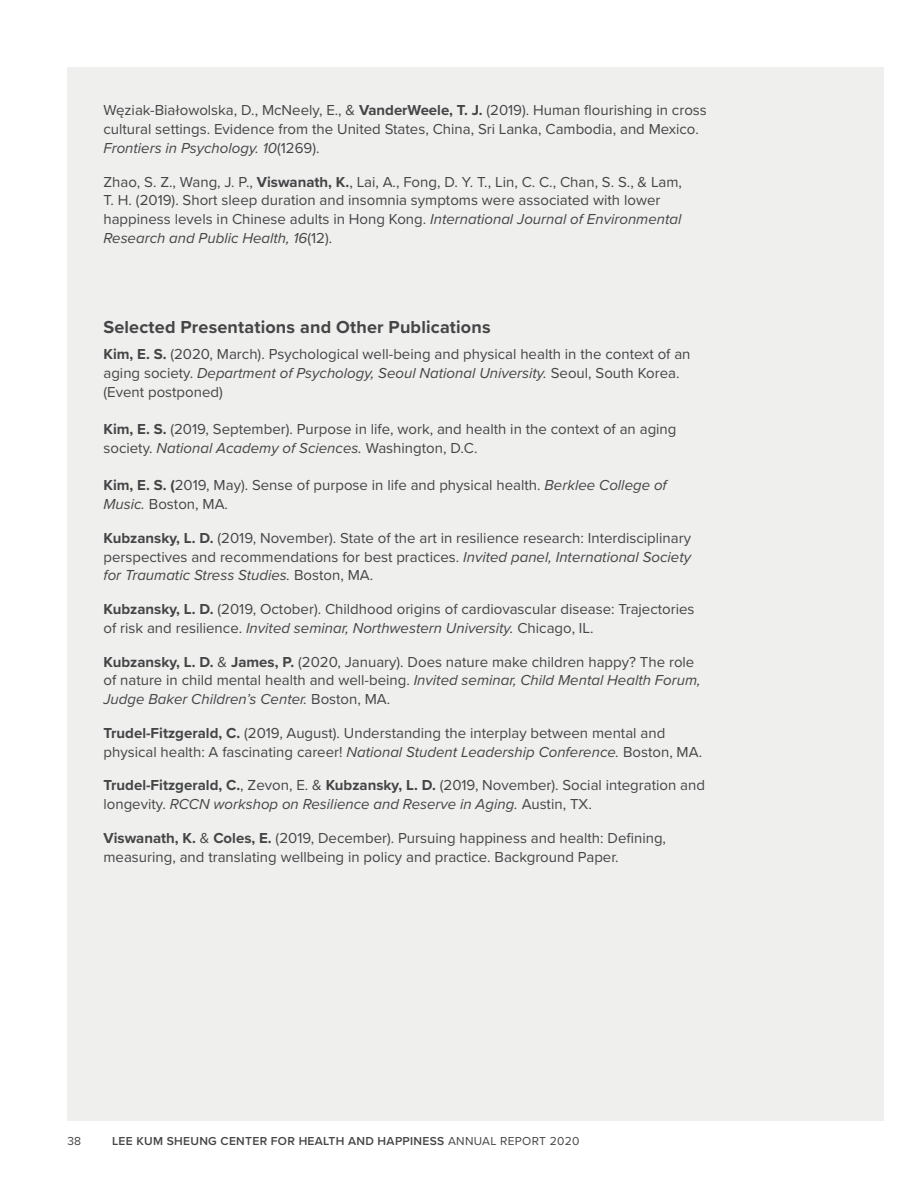
<style>
.page{position:relative;width:918px;height:1188px;background:#fff}
.page>*{position:absolute;margin:0;border:0;box-sizing:border-box;transform-origin:0 0}
.t1{font:700 18px "Proxima Nova";letter-spacing:.01em;color:#444547}
.t2{font:15px/18.8px "Proxima Nova";color:#444547}
.t3{font:600 12px "Proxima Nova";letter-spacing:.025em;color:#444547}
.t4{font:12px "Proxima Nova";color:#444547}
.s1{font-weight:700}
.s2{font-style:italic}
.s3{font-weight:400}
</style>
<div class="page">
<div style="left:67px;top:67px;width:817px;height:1053px;background:#eff0ed"></div>
<p class="t2" style="left:103px;top:100px;width:605px">Węziak-Białowolska, D., McNeely, E., &amp; <span class="s1">VanderWeele, T. J.</span> (2019). Human flourishing in cross cultural settings. Evidence from the United States, China, Sri Lanka, Cambodia, and Mexico.<br><span class="s2">Frontiers in Psychology. 10</span>(1269).</p>
<p class="t2" style="left:103px;top:172px;width:580px">Zhao, S. Z., Wang, J. P., <span class="s1">Viswanath, K.</span>, Lai, A., Fong, D. Y. T., Lin, C. C., Chan, S. S., &amp; Lam, T. H. (2019). Short sleep duration and insomnia symptoms were associated with lower happiness levels in Chinese adults in Hong Kong. <span class="s2">International Journal of Environmental Research and Public Health, 16</span>(12).</p>
<p class="t1" style="left:103px;top:313px;width:389px">Selected Presentations and Other Publications</p>
<p class="t2" style="left:103px;top:344px;width:589px"><span class="s1">Kim, E. S.</span> (2020, March). Psychological well-being and physical health in the context of an aging society. <span class="s2">Department of Psychology, Seoul National University.</span> Seoul, South Korea. (Event postponed)</p>
<p class="t2" style="left:103px;top:419px;width:575px"><span class="s1">Kim, E. S.</span> (2019, September). Purpose in life, work, and health in the context of an aging society. <span class="s2">National Academy of Sciences.</span> Washington, D.C.</p>
<p class="t2" style="left:103px;top:475px;width:565px"><span class="s1">Kim, E. S. (</span>2019, May). Sense of purpose in life and physical health. <span class="s2">Berklee College of<br>Music.</span> Boston, MA.</p>
<p class="t2" style="left:103px;top:528px;width:589px;text-align:justify"><span class="s1">Kubzansky, L. D.</span> (2019, November). State of the art in resilience research: Interdisciplinary perspectives and recommendations for best practices. <span class="s2">Invited panel, International Society for Traumatic Stress Studies.</span> Boston, MA.</p>
<p class="t2" style="left:103px;top:599px;width:593px"><span class="s1">Kubzansky, L. D.</span> (2019, October). Childhood origins of cardiovascular disease: Trajectories of risk and resilience. <span class="s2">Invited seminar, Northwestern University.</span> Chicago, IL.</p>
<p class="t2" style="left:103px;top:652px;width:599px"><span class="s1">Kubzansky, L. D.</span> &amp; <span class="s1">James, P.</span> (2020, January). Does nature make children happy? The role of nature in child mental health and well-being. <span class="s2">Invited seminar, Child Mental Health Forum,<br>Judge Baker Children’s Center.</span> Boston, MA.</p>
<p class="t2" style="left:103px;top:723px;width:598px"><span class="s1">Trudel-Fitzgerald, C.</span> (2019, August). Understanding the interplay between mental and physical health: A fascinating career! <span class="s2">National Student Leadership Conference.</span> Boston, MA.</p>
<p class="t2" style="left:103px;top:775px;width:603px"><span class="s1">Trudel-Fitzgerald, C.</span>, Zevon, E. &amp; <span class="s1">Kubzansky, L. D.</span> (2019, November). Social integration and longevity. <span class="s2">RCCN workshop on Resilience and Reserve in Aging.</span> Austin, TX.</p>
<p class="t2" style="left:103px;top:828px;width:564px"><span class="s1">Viswanath, K.</span> &amp; <span class="s1">Coles, E.</span> (2019, December). Pursuing happiness and health: Defining, measuring, and translating wellbeing in policy and practice. Background Paper.</p>
<p class="t4" style="left:67px;top:1132px;width:15px">38</p>
<p class="t3" style="left:112px;top:1132px;width:469px">LEE KUM SHEUNG CENTER FOR HEALTH AND HAPPINESS <span class="s3">ANNUAL REPORT 2020</span></p>
</div>
